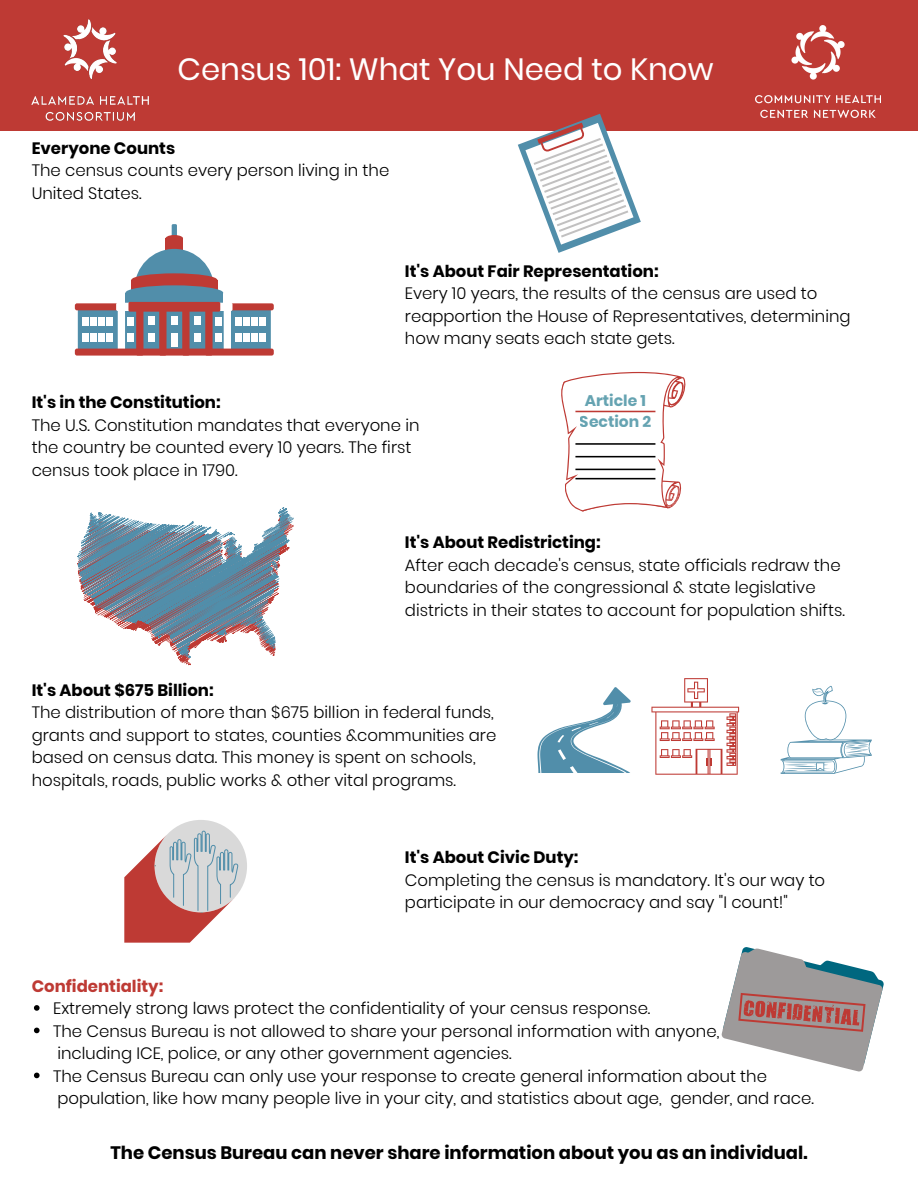
<style>
.page{position:relative;width:918px;height:1188px;background:#fff}
.page>*{position:absolute;margin:0;border:0;box-sizing:border-box;transform-origin:0 0}
.t1{font:30.75px "Poppins";color:#fff}
.t2{font:700 18px "Poppins";color:#000}
.t3{font:300 16.5px/22.5px "Poppins";color:#000}
.t4{font:700 16.5px "Poppins";color:#000}
.t5{font:700 16.5px "Poppins";color:#be3a34}
.t6{font:700 15.45px/21.3px "Poppins";color:#00677f;text-align:center}
</style>
<div class="page">
<div style="left:0;top:0;width:918px;height:131px;background:#be3a34"></div>
<img style="left:32px;top:19px;width:117px;height:102px">
<img style="left:755px;top:26px;width:125px;height:92px">
<div style="left:172px;top:224px;width:5px;height:14px;background:#518eaa"></div>
<svg style="left:166px;top:235px;width:17px;height:3px"></svg>
<div style="left:166px;top:238px;width:17px;height:18px;background:#be3a34"></div>
<div style="left:135px;top:249px;width:79px;height:79px;background:#518eaa;border-radius:50%"></div>
<div style="left:131px;top:273px;width:86px;height:14px;background:#be3a34;border-radius:50%"></div>
<div style="left:131px;top:280px;width:86px;height:21px;background:#be3a34"></div>
<div style="left:125px;top:285px;width:98px;height:15px;background:#518eaa;border-radius:50%"></div>
<div style="left:125px;top:293px;width:98px;height:24px;background:#518eaa"></div>
<svg style="left:78px;top:310px;width:193px;height:39px;fill:#518eaa"></svg>
<div style="left:75px;top:303px;width:199px;height:7px;background:#be3a34;border-radius:2px"></div>
<div style="left:116px;top:303px;width:117px;height:8px;background:#fff;border-radius:2px"></div>
<div style="left:118px;top:306px;width:7px;height:50px;background:#fff;border-radius:2px"></div>
<div style="left:224px;top:306px;width:7px;height:50px;background:#fff;border-radius:2px"></div>
<div style="left:75px;top:349px;width:199px;height:7px;background:#be3a34;border-radius:2px"></div>
<div style="left:136px;top:306px;width:7px;height:50px;background:#be3a34;border-radius:2px"></div>
<div style="left:159px;top:306px;width:8px;height:50px;background:#be3a34;border-radius:2px"></div>
<div style="left:205px;top:306px;width:8px;height:50px;background:#be3a34;border-radius:2px"></div>
<div style="left:182px;top:306px;width:8px;height:50px;background:#be3a34;border-radius:2px"></div>
<div style="left:128px;top:302px;width:92px;height:10px;background:#be3a34;border-radius:2px"></div>
<div style="left:82px;top:317px;width:7px;height:8px;background:#fff"></div>
<div style="left:91px;top:317px;width:6px;height:8px;background:#fff"></div>
<div style="left:99px;top:317px;width:6px;height:8px;background:#fff"></div>
<div style="left:107px;top:317px;width:6px;height:8px;background:#fff"></div>
<div style="left:82px;top:334px;width:7px;height:8px;background:#fff"></div>
<div style="left:91px;top:334px;width:6px;height:8px;background:#fff"></div>
<div style="left:99px;top:334px;width:6px;height:8px;background:#fff"></div>
<div style="left:107px;top:334px;width:6px;height:8px;background:#fff"></div>
<div style="left:236px;top:317px;width:6px;height:8px;background:#fff"></div>
<div style="left:244px;top:317px;width:6px;height:8px;background:#fff"></div>
<div style="left:252px;top:317px;width:6px;height:8px;background:#fff"></div>
<div style="left:260px;top:317px;width:6px;height:8px;background:#fff"></div>
<div style="left:236px;top:334px;width:6px;height:8px;background:#fff"></div>
<div style="left:244px;top:334px;width:6px;height:8px;background:#fff"></div>
<div style="left:252px;top:334px;width:6px;height:8px;background:#fff"></div>
<div style="left:260px;top:334px;width:6px;height:8px;background:#fff"></div>
<div style="left:194px;top:317px;width:7px;height:8px;background:#fff"></div>
<div style="left:194px;top:334px;width:7px;height:8px;background:#fff"></div>
<div style="left:148px;top:317px;width:7px;height:8px;background:#fff"></div>
<div style="left:148px;top:334px;width:7px;height:8px;background:#fff"></div>
<div style="left:171px;top:317px;width:7px;height:8px;background:#fff"></div>
<div style="left:171px;top:334px;width:7px;height:13px;background:#fff"></div>
<div style="left:127px;top:317px;width:7px;height:8px;background:#fff"></div>
<div style="left:127px;top:334px;width:7px;height:8px;background:#fff"></div>
<div style="left:215px;top:317px;width:6px;height:8px;background:#fff"></div>
<div style="left:215px;top:334px;width:6px;height:8px;background:#fff"></div>
<svg style="left:561px;top:372px;width:125px;height:140px"></svg>
<svg style="left:77px;top:507px;width:217px;height:158px"></svg>
<svg style="left:781px;top:685px;width:91px;height:89px"></svg>
<svg style="left:651px;top:678px;width:88px;height:97px"></svg>
<svg style="left:537px;top:687px;width:94px;height:86px"></svg>
<div style="left:155px;top:820px;width:92px;height:92px;background:#d9d9d9;border-radius:50%"></div>
<svg style="left:124px;top:831px;width:114px;height:112px"></svg>
<svg style="left:518px;top:114px;width:123px;height:139px"></svg>
<svg style="left:721px;top:947px;width:163px;height:125px"></svg>
<svg style="left:34px;top:1005px;width:6px;height:6px"></svg>
<svg style="left:34px;top:1028px;width:6px;height:5px"></svg>
<svg style="left:34px;top:1073px;width:6px;height:5px"></svg>
<h1 class="t1" style="left:178px;top:48px;width:537px">Census 101: What You Need to Know</h1>
<p class="t4" style="left:32px;top:137px;width:145px">Everyone Counts</p>
<p class="t3" style="left:32px;top:159px;width:359px">The census counts every person living in the<br>United States.</p>
<p class="t4" style="left:405px;top:259px;width:255px">It's About Fair Representation:</p>
<p class="t3" style="left:405px;top:282px;width:447px">Every 10 years, the results of the census are used to reapportion the House of Representatives, determining how many seats each state gets.</p>
<p class="t4" style="left:32px;top:391px;width:191px">It's in the Constitution:</p>
<p class="t3" style="left:32px;top:414px;width:389px">The U.S. Constitution mandates that everyone in the country be counted every 10 years. The first census took place in 1790.</p>
<p class="t6" style="left:580px;top:390px;width:73px">Article 1<br>Section 2</p>
<p class="t4" style="left:405px;top:531px;width:197px">It's About Redistricting:</p>
<p class="t3" style="left:405px;top:554px;width:441px">After each decade's census, state officials redraw the boundaries of the congressional &amp; state legislative districts in their states to account for population shifts.</p>
<p class="t4" style="left:32px;top:678px;width:183px">It's About $675 Billion:</p>
<p class="t3" style="left:32px;top:701px;width:466px">The distribution of more than $675 billion in federal funds, grants and support to states, counties &amp;communities are based on census data. This money is spent on schools, hospitals, roads, public works &amp; other vital programs.</p>
<p class="t5" style="left:32px;top:974px;width:133px">Confidentiality:</p>
<p class="t4" style="left:405px;top:846px;width:175px">It's About Civic Duty:</p>
<p class="t3" style="left:405px;top:869px;width:422px">Completing the census is mandatory. It's our way to participate in our democracy and say "I count!"</p>
<p class="t3" style="left:53px;top:997px;width:668px">Extremely strong laws protect the confidentiality of your census response.<br>The Census Bureau is not allowed to share your personal information with anyone,</p>
<p class="t3" style="left:53px;top:1065px;width:715px">The Census Bureau can only use your response to create general information about the</p>
<p class="t3" style="left:57px;top:1042px;width:456px">including ICE, police, or any other government agencies.</p>
<p class="t3" style="left:57px;top:1087px;width:758px">population, like how many people live in your city, and statistics about age, gender, and race.</p>
<p class="t2" style="left:110px;top:1140px;width:699px">The Census Bureau can never share information about you as an individual.</p>
</div>
